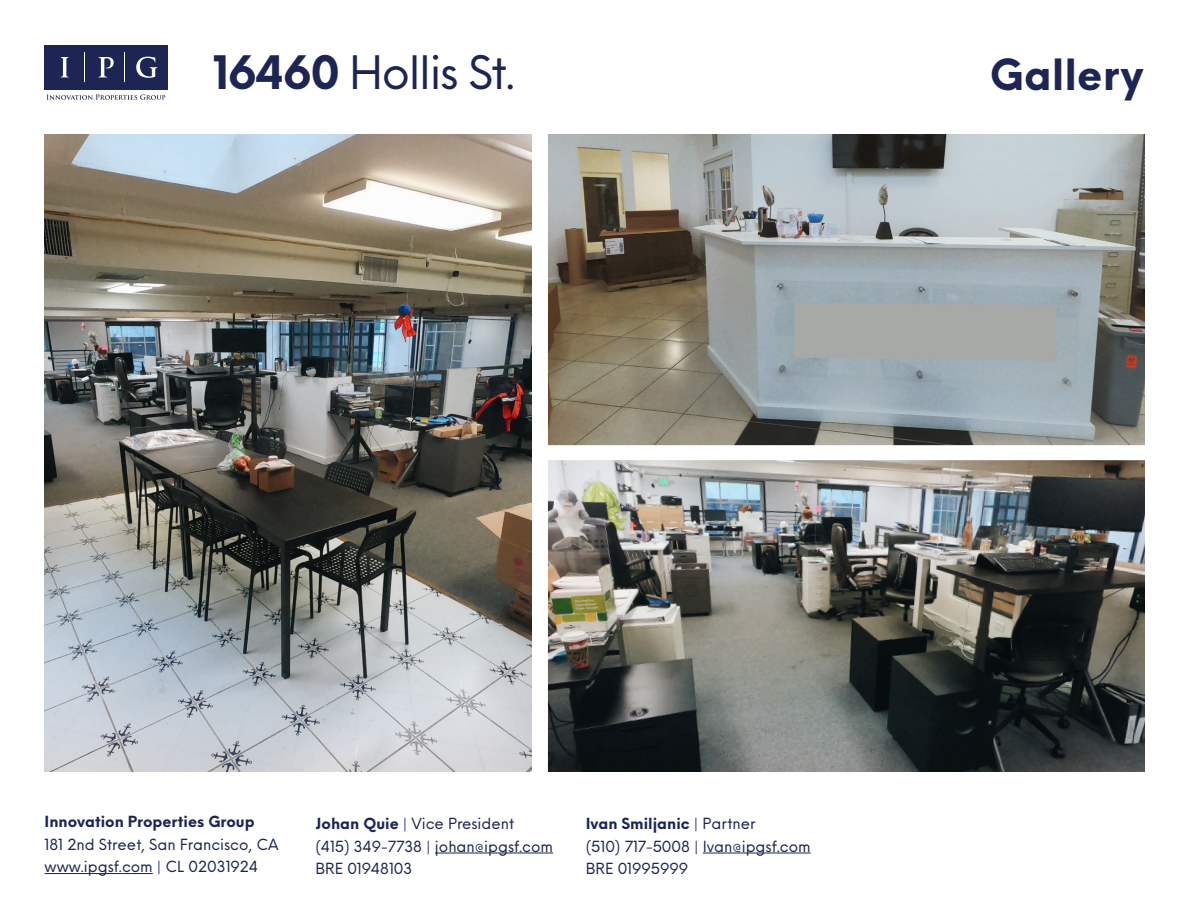
<style>
.page{position:relative;width:1188px;height:918px;background:#fff}
.page>*{position:absolute;margin:0;border:0;box-sizing:border-box;transform-origin:0 0}
.t1{font:45px "Neue Einstellung";letter-spacing:-.03em;color:#1c2553}
.t2{font:700 42px "Neue Einstellung";color:#1c2553}
.t3{font:15px/22.5px "Neue Einstellung";color:#1c2553}
.t4{font:700 15px "Neue Einstellung";color:#1c2553}
.s1{font-weight:700}
</style>
<div class="page">
<img style="left:548px;top:460px;width:597px;height:311px">
<div style="left:45px;top:45px;width:123px;height:45px;background:#1c2553"></div>
<svg style="left:47px;top:94px;width:118px;height:6px"></svg>
<svg style="left:84px;top:53px;width:1px;height:29px"></svg>
<svg style="left:61px;top:57px;width:8px;height:20px"></svg>
<svg style="left:136px;top:57px;width:22px;height:21px"></svg>
<svg style="left:98px;top:57px;width:16px;height:20px"></svg>
<img style="left:45px;top:135px;width:487px;height:636px">
<hr style="left:45px;top:873px;width:108px;height:1px;background:#1c2553">
<hr style="left:435px;top:853px;width:118px;height:1px;background:#1c2553">
<img style="left:548px;top:135px;width:597px;height:310px">
<hr style="left:703px;top:853px;width:108px;height:1px;background:#1c2553">
<h1 class="t1" style="left:213px;top:32px;width:304px"><span class="s1">16460</span> Hollis St.</h1>
<h2 class="t2" style="left:990px;top:37px;width:155px">Gallery</h2>
<p class="t4" style="left:45px;top:808px;width:212px">Innovation Properties Group</p>
<p class="t3" style="left:45px;top:831px;width:236px">181 2nd Street, San Francisco, CA www.ipgsf.com | CL 02031924</p>
<p class="t3" style="left:315px;top:811px;width:239px"><span class="s1">Johan Quie</span> | Vice President<br>(415) 349-7738 | johan@ipgsf.com<br>BRE 01948103</p>
<p class="t3" style="left:586px;top:811px;width:227px"><span class="s1">Ivan Smiljanic</span> | Partner<br>(510) 717-5008 | Ivan@ipgsf.com<br>BRE 01995999</p>
</div>
